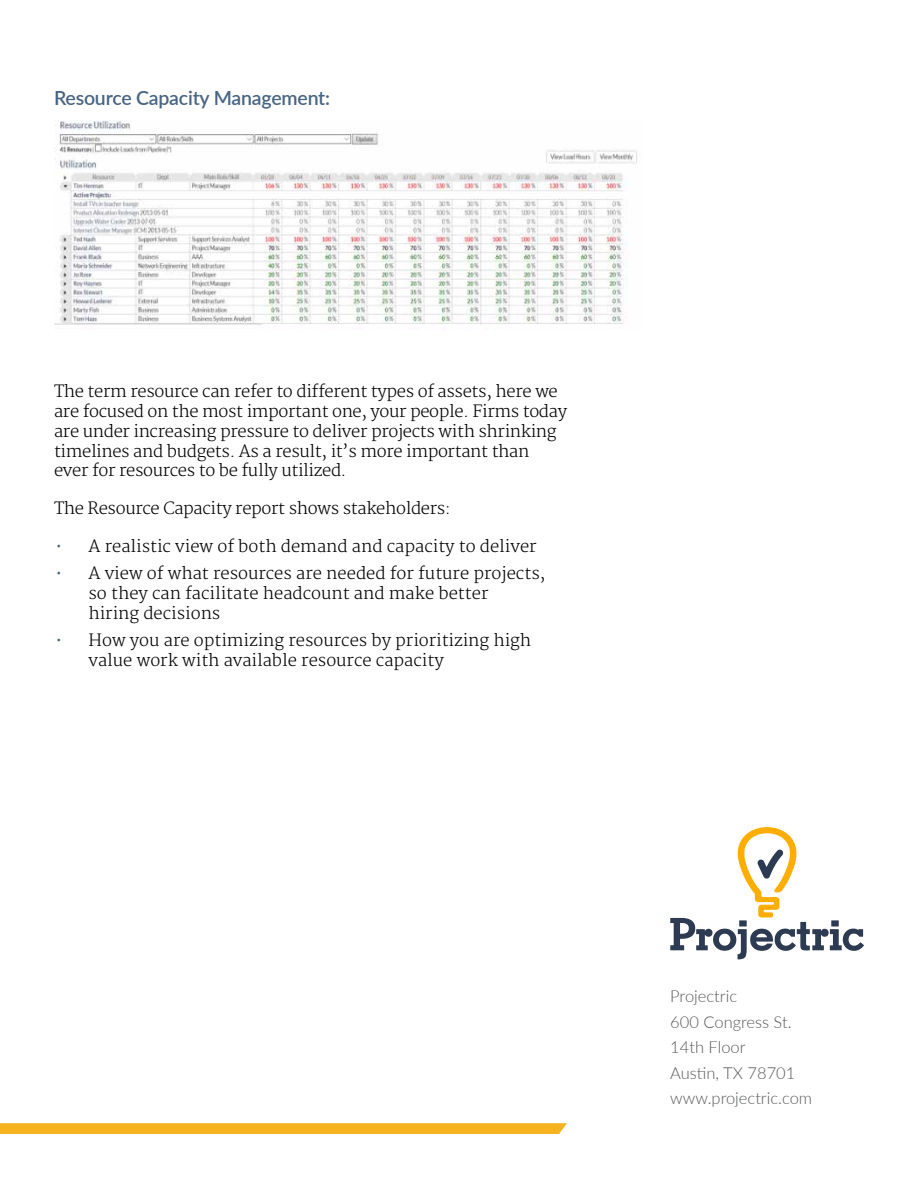
<style>
.page{position:relative;width:918px;height:1188px;background:#fff}
.page>*{position:absolute;margin:0;border:0;box-sizing:border-box;transform-origin:0 0}
.t1{font:600 19.5px "Lato";letter-spacing:-.01em;color:#486583}
.t2{font:300 16.5px/19.8px "Merriweather";letter-spacing:-.02em;color:#000}
.t3{font:300 16.5px/19.8px "Merriweather";color:#000}
.t4{font:300 16.5px/25.5px "Lato";color:#58595b}
.s1{color:#486583}
</style>
<div class="page">
<svg style="left:670px;top:827px;width:194px;height:132px"></svg>
<img style="left:54px;top:121px;width:583px;height:204px">
<svg style="left:0;top:1123px;width:567px;height:11px"></svg>
<p class="t1" style="left:54px;top:84px;width:278px">Resource Capacity Management:</p>
<p class="t2" style="left:54px;top:382px;width:515px">The term resource can refer to different types of assets, here we are focused on the most important one, your people. Firms today are under increasing pressure to deliver projects with shrinking timelines and budgets. As a result, it’s more important than ever for resources to be fully utilized.</p>
<p class="t2" style="left:54px;top:499px;width:398px">The Resource Capacity report shows stakeholders:</p>
<p class="t3" style="left:56px;top:537px;width:483px"><span class="s1">•</span> A realistic view of both demand and capacity to deliver</p>
<p class="t3" style="left:89px;top:564px;width:458px;text-indent:-33px"><span class="s1">•</span> A view of what resources are needed for future projects, so they can facilitate headcount and make better<br>hiring decisions</p>
<p class="t3" style="left:89px;top:631px;width:444px;text-indent:-33px"><span class="s1">•</span> How you are optimizing resources by prioritizing high value work with available resource capacity</p>
<p class="t4" style="left:670px;top:983px;width:143px">Projectric<br>600 Congress St.<br>14th Floor<br>Austin, TX 78701 www.projectric.com</p>
</div>
